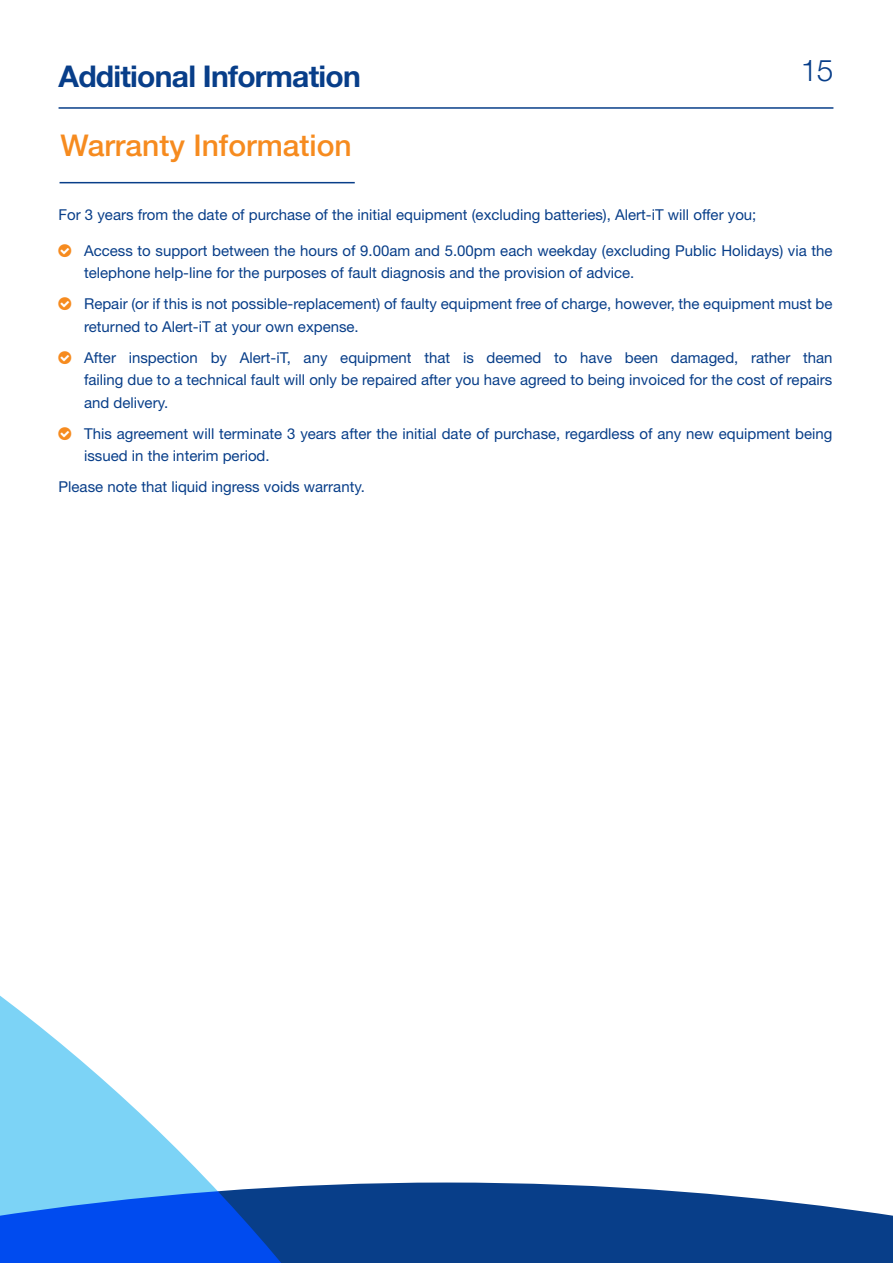
<style>
.page{position:relative;width:893px;height:1263px;background:#fff}
.page>*{position:absolute;margin:0;border:0;box-sizing:border-box;transform-origin:0 0}
.t1{font:700 30px "Helvetica Neue LT Std";letter-spacing:-.025em;color:#083e89}
.t2{font:500 30px "Helvetica Neue LT Std";color:#f68b1f}
.t3{font:300 30px "Helvetica Neue LT Std";color:#083e89}
.t4{font:15px/22.5px "Helvetica Neue LT Std";color:#083e89}
.s1{color:#f68b1f}
</style>
<div class="page">
<svg style="left:0;top:995px;width:209px;height:187px;fill:#7cd3f6"></svg>
<svg style="left:0;top:1182px;width:893px;height:81px;background:#2159af"></svg>
<hr style="left:59px;top:107px;width:774px;height:2px;background:#083e89">
<hr style="left:60px;top:182px;width:295px;height:1px;background:#083e89">
<p class="t1" style="left:59px;top:58px;width:304px">Additional Information</p>
<p class="t2" style="left:61px;top:128px;width:293px">Warranty Information</p>
<p class="t3" style="left:801px;top:52px;width:34px">15</p>
<p class="t4" style="left:59px;top:204px;width:699px">For 3 years from the date of purchase of the initial equipment (excluding batteries), Alert-iT will offer you;</p>
<p class="t4" style="left:84px;top:239px;width:750px;text-indent:-26px"><span class="s1">□</span> Access to support between the hours of 9.00am and 5.00pm each weekday (excluding Public Holidays) via the telephone help-line for the purposes of fault diagnosis and the provision of advice.</p>
<p class="t4" style="left:84px;top:292px;width:750px;text-indent:-26px"><span class="s1">□</span> Repair (or if this is not possible-replacement) of faulty equipment free of charge, however, the equipment must be returned to Alert-iT at your own expense.</p>
<p class="t4" style="left:84px;top:346px;width:750px;text-align:justify;text-indent:-26px"><span class="s1">□</span> After inspection by Alert-iT, any equipment that is deemed to have been damaged, rather than failing due to a technical fault will only be repaired after you have agreed to being invoiced for the cost of repairs and delivery.</p>
<p class="t4" style="left:84px;top:422px;width:750px;text-indent:-26px"><span class="s1">□</span> This agreement will terminate 3 years after the initial date of purchase, regardless of any new equipment being issued in the interim period.</p>
<p class="t4" style="left:59px;top:475px;width:308px">Please note that liquid ingress voids warranty.</p>
</div>
